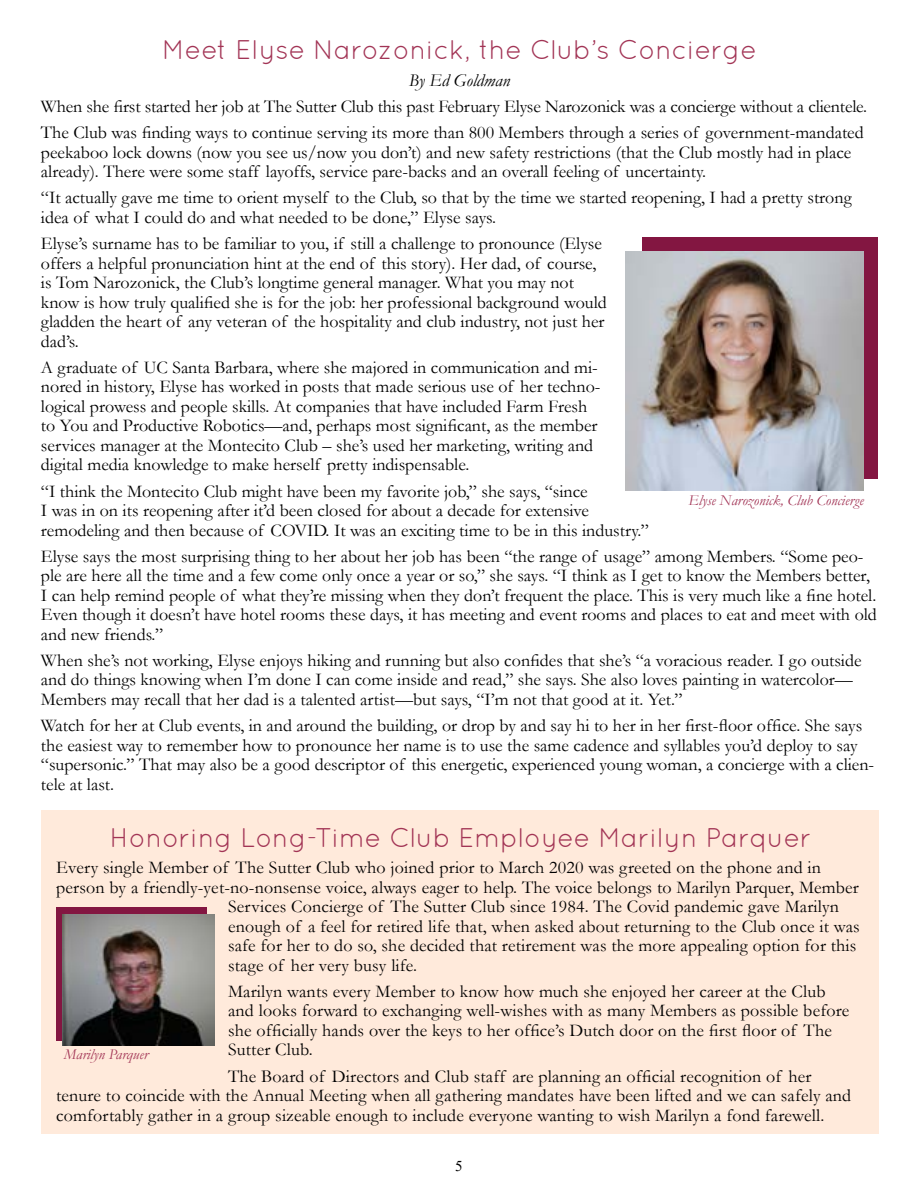
<style>
.page{position:relative;width:918px;height:1188px;background:#fff}
.page>*{position:absolute;margin:0;border:0;box-sizing:border-box;transform-origin:0 0}
.t1{font:27px "Quicksand";color:#a23455}
.t2{font:18px/19.5px "Garamond";color:#000}
.t3{font:italic 18px "Garamond";color:#000}
.t4{font:italic 15px "Garamond";color:#a23455}
.t5{font:15px "Times New Roman";color:#000}
</style>
<div class="page">
<div style="left:41px;top:810px;width:837px;height:324px;background:#ffeadb"></div>
<div style="left:643px;top:237px;width:235px;height:242px;background:#831641"></div>
<img style="left:625px;top:251px;width:239px;height:239px">
<div style="left:56px;top:908px;width:150px;height:133px;background:#831641"></div>
<img style="left:62px;top:915px;width:153px;height:131px">
<h1 class="t1" style="left:162px;top:34px;width:596px">Meet Elyse Narozonick, the Club’s Concierge</h1>
<p class="t3" style="left:409px;top:68px;width:103px">By Ed Goldman</p>
<p class="t2" style="left:41px;top:93px;width:828px;line-height:26.2px">When she first started her job at The Sutter Club this past February Elyse Narozonick was a concierge without a clientele.<br>The Club was finding ways to continue serving its more than 800 Members through a series of government-mandated</p>
<p class="t2" style="left:41px;top:142px;width:812px">peekaboo lock downs (now you see us/now you don’t) and new safety restrictions (that the Club mostly had in place already). There were some staff layoffs, service pare-backs and an overall feeling of uncertainty.</p>
<p class="t2" style="left:41px;top:188px;width:812px">“It actually gave me time to orient myself to the Club, so that by the time we started reopening, I had a pretty strong idea of what I could do and what needed to be done,” Elyse says.</p>
<p class="t2" style="left:41px;top:233px;width:567px">Elyse’s surname has to be familiar to you, if still a challenge to pronounce (Elyse offers a helpful pronunciation hint at the end of this story). Her dad, of course, is Tom Narozonick, the Club’s longtime general manager. What you may not know is how truly qualified she is for the job: her professional background would gladden the heart of any veteran of the hospitality and club industry, not just her dad’s.</p>
<p class="t2" style="left:41px;top:357px;width:561px">A graduate of UC Santa Barbara, where she majored in communication and mi&shy;nored in history, Elyse has worked in posts that made serious use of her techno&shy;logical prowess and people skills. At companies that have included Farm Fresh to You and Productive Robotics—and, perhaps most significant, as the member services manager at the Montecito Club – she’s used her marketing, writing and digital media knowledge to make herself pretty indispensable.</p>
<p class="t2" style="left:41px;top:481px;width:610px">“I think the Montecito Club might have been my favorite job,” she says, “since<br>I was in on its reopening after it’d been closed for about a decade for extensive remodeling and then because of COVID. It was an exciting time to be in this industry.”</p>
<p class="t2" style="left:41px;top:546px;width:837px">Elyse says the most surprising thing to her about her job has been “the range of usage” among Members. “Some peo&shy;ple are here all the time and a few come only once a year or so,” she says. “I think as I get to know the Members better, I can help remind people of what they’re missing when they don’t frequent the place. This is very much like a fine hotel.<br>Even though it doesn’t have hotel rooms these days, it has meeting and event rooms and places to eat and meet with old and new friends.”</p>
<p class="t2" style="left:41px;top:650px;width:822px">When she’s not working, Elyse enjoys hiking and running but also confides that she’s “a voracious reader. I go outside and do things knowing when I’m done I can come inside and read,” she says. She also loves painting in watercolor—<br>Members may recall that her dad is a talented artist—but says, “I’m not that good at it. Yet.”</p>
<p class="t2" style="left:41px;top:715px;width:835px">Watch for her at Club events, in and around the building, or drop by and say hi to her in her first-floor office. She says the easiest way to remember how to pronounce her name is to use the same cadence and syllables you’d deploy to say “supersonic.” That may also be a good descriptor of this energetic, experienced young woman, a concierge with a clien&shy;tele at last.</p>
<h1 class="t1" style="left:110px;top:822px;width:703px">Honoring Long-Time Club Employee Marilyn Parquer</h1>
<p class="t2" style="left:56px;top:857px;width:766px">Every single Member of The Sutter Club who joined prior to March 2020 was greeted on the phone and in</p>
<p class="t2" style="left:56px;top:877px;width:804px">person by a friendly-yet-no-nonsense voice, always eager to help. The voice belongs to Marilyn Parquer, Member</p>
<p class="t2" style="left:228px;top:896px;width:612px">Services Concierge of The Sutter Club since 1984. The Covid pandemic gave Marilyn</p>
<p class="t2" style="left:228px;top:916px;width:633px">enough of a feel for retired life that, when asked about returning to the Club once it was</p>
<p class="t2" style="left:228px;top:935px;width:630px">safe for her to do so, she decided that retirement was the more appealing option for this</p>
<p class="t2" style="left:228px;top:955px;width:191px">stage of her very busy life.</p>
<p class="t2" style="left:228px;top:981px;width:623px">Marilyn wants every Member to know how much she enjoyed her career at the Club and looks forward to exchanging well-wishes with as many Members as possible before she officially hands over the keys to her office’s Dutch door on the first floor of The Sutter Club.</p>
<p class="t2" style="left:56px;top:1066px;width:797px;text-indent:172px">The Board of Directors and Club staff are planning an official recognition of her tenure to coincide with the Annual Meeting when all gathering mandates have been lifted and we can safely and comfortably gather in a group sizeable enough to include everyone wanting to wish Marilyn a fond farewell.</p>
<p class="t4" style="left:689px;top:490px;width:177px">Elyse Narozonick, Club Concierge</p>
<p class="t4" style="left:64px;top:1044px;width:86px">Marilyn Parquer</p>
<p class="t5" style="left:455px;top:1156px;width:9px">5</p>
</div>
